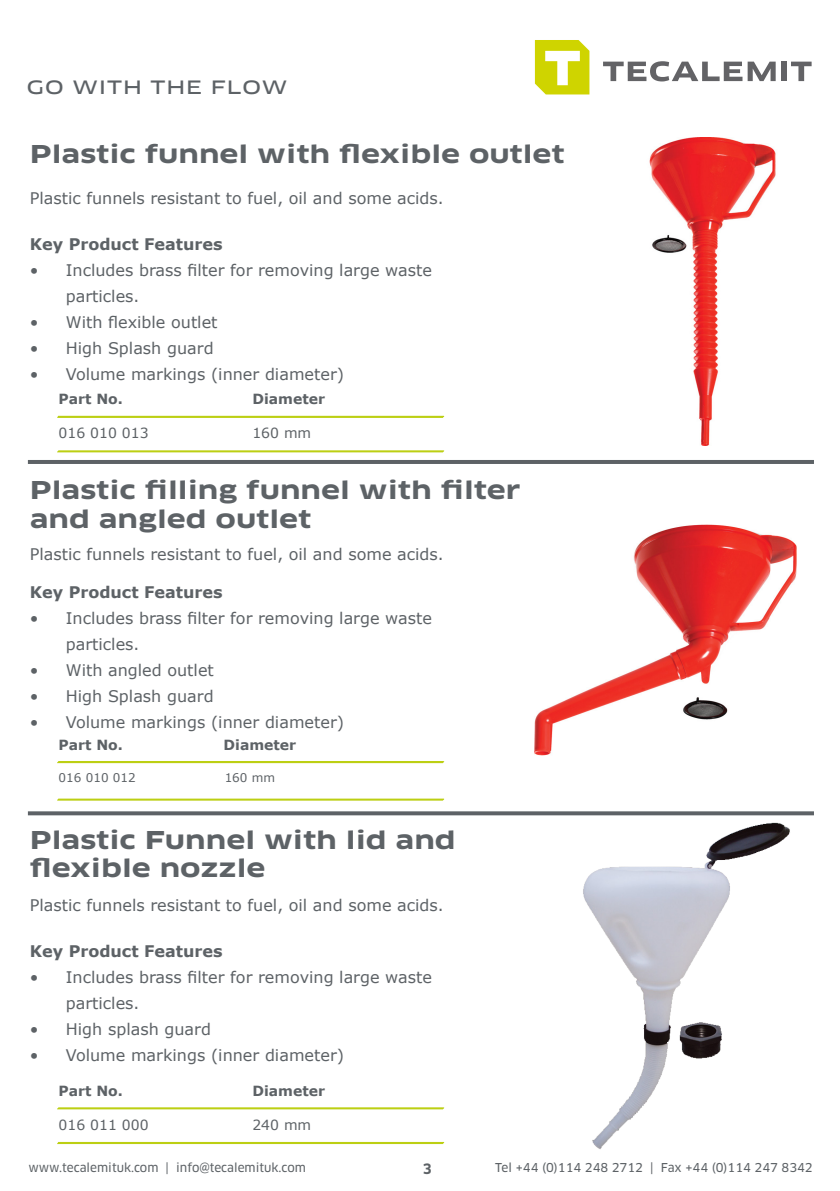
<style>
.page{position:relative;width:840px;height:1191px;background:#fff}
.page>*{position:absolute;margin:0;border:0;box-sizing:border-box;transform-origin:0 0}
.t1{font:700 24px/28.8px "Clan OT Extd";color:#5d6266}
.t2{font:18px "Clan OT Extd News";letter-spacing:.025em;color:#5d6266}
.t3{font:16px/26px "Verdana";color:#5d6266}
.t4{font:700 16px "Verdana";color:#5d6266}
.t5{font:700 14px "Verdana";color:#5d6266}
.t6{font:14px "Verdana";color:#5d6266}
.t7{font:700 14px "Clan OT";color:#5d6266}
.t8{font:12px "Clan OT News";color:#5d6266}
.t9{font:12px "Verdana";color:#5d6266}
</style>
<div class="page">
<hr style="left:28px;top:460px;width:785px;height:4px;background:#5d6266">
<svg style="left:28px;top:811px;width:527px;height:4px;fill:#5d6266"></svg>
<svg style="left:603px;top:61px;width:172px;height:20px"></svg>
<div style="left:780px;top:62px;width:6px;height:19px;background:#636366"></div>
<svg style="left:791px;top:62px;width:20px;height:19px"></svg>
<svg style="left:534px;top:40px;width:55px;height:54px"></svg>
<svg style="left:57px;top:415px;width:387px;height:3px"></svg>
<svg style="left:57px;top:450px;width:387px;height:3px"></svg>
<svg style="left:57px;top:761px;width:387px;height:2px"></svg>
<svg style="left:57px;top:798px;width:387px;height:3px"></svg>
<svg style="left:57px;top:1107px;width:387px;height:2px"></svg>
<svg style="left:57px;top:1141px;width:387px;height:3px"></svg>
<img style="left:649px;top:137px;width:127px;height:308px">
<img style="left:534px;top:524px;width:261px;height:232px">
<img style="left:555px;top:811px;width:259px;height:338px">
<p class="t2" style="left:27px;top:77px;width:262px">GO WITH THE FLOW</p>
<p class="t1" style="left:30px;top:140px;width:536px">Plastic funnel with flexible outlet</p>
<p class="t3" style="left:30px;top:185px;width:415px">Plastic funnels resistant to fuel, oil and some acids.</p>
<p class="t4" style="left:30px;top:232px;width:194px">Key Product Features</p>
<p class="t3" style="left:66px;top:257px;width:367px;text-indent:-36px">• Includes brass filter for removing large waste particles.</p>
<p class="t3" style="left:30px;top:309px;width:189px">• With flexible outlet</p>
<p class="t3" style="left:30px;top:335px;width:185px">• High Splash guard</p>
<p class="t3" style="left:30px;top:361px;width:315px">• Volume markings (inner diameter)</p>
<p class="t5" style="left:59px;top:389px;width:66px">Part No.</p>
<p class="t5" style="left:252px;top:389px;width:74px">Diameter</p>
<p class="t6" style="left:59px;top:424px;width:91px">016 010 013</p>
<p class="t6" style="left:252px;top:424px;width:60px">160 mm</p>
<p class="t1" style="left:30px;top:476px;width:492px">Plastic filling funnel with filter and angled outlet</p>
<p class="t3" style="left:30px;top:541px;width:415px">Plastic funnels resistant to fuel, oil and some acids.</p>
<p class="t4" style="left:30px;top:581px;width:194px">Key Product Features</p>
<p class="t3" style="left:66px;top:605px;width:367px;text-indent:-36px">• Includes brass filter for removing large waste particles.</p>
<p class="t3" style="left:30px;top:657px;width:185px">• With angled outlet</p>
<p class="t3" style="left:30px;top:683px;width:185px">• High Splash guard</p>
<p class="t3" style="left:30px;top:709px;width:315px">• Volume markings (inner diameter)</p>
<p class="t5" style="left:59px;top:734px;width:66px">Part No.</p>
<p class="t5" style="left:223px;top:734px;width:74px">Diameter</p>
<p class="t9" style="left:59px;top:769px;width:79px">016 010 012</p>
<p class="t9" style="left:224px;top:769px;width:52px">160 mm</p>
<p class="t1" style="left:30px;top:825px;width:427px">Plastic Funnel with lid and flexible nozzle</p>
<p class="t3" style="left:30px;top:892px;width:415px">Plastic funnels resistant to fuel, oil and some acids.</p>
<p class="t4" style="left:30px;top:939px;width:194px">Key Product Features</p>
<p class="t3" style="left:66px;top:964px;width:367px;text-indent:-36px">• Includes brass filter for removing large waste particles.</p>
<p class="t3" style="left:30px;top:1016px;width:183px">• High splash guard</p>
<p class="t3" style="left:30px;top:1042px;width:315px">• Volume markings (inner diameter)</p>
<p class="t5" style="left:59px;top:1081px;width:66px">Part No.</p>
<p class="t5" style="left:252px;top:1081px;width:74px">Diameter</p>
<p class="t6" style="left:59px;top:1115px;width:91px">016 011 000</p>
<p class="t6" style="left:252px;top:1115px;width:60px">240 mm</p>
<p class="t7" style="left:422px;top:1160px;width:10px">3</p>
<p class="t8" style="left:28px;top:1160px;width:279px">www.tecalemituk.com | info@tecalemituk.com</p>
<p class="t8" style="left:495px;top:1160px;width:319px">Tel +44 (0)114 248 2712 | Fax +44 (0)114 247 8342</p>
</div>
